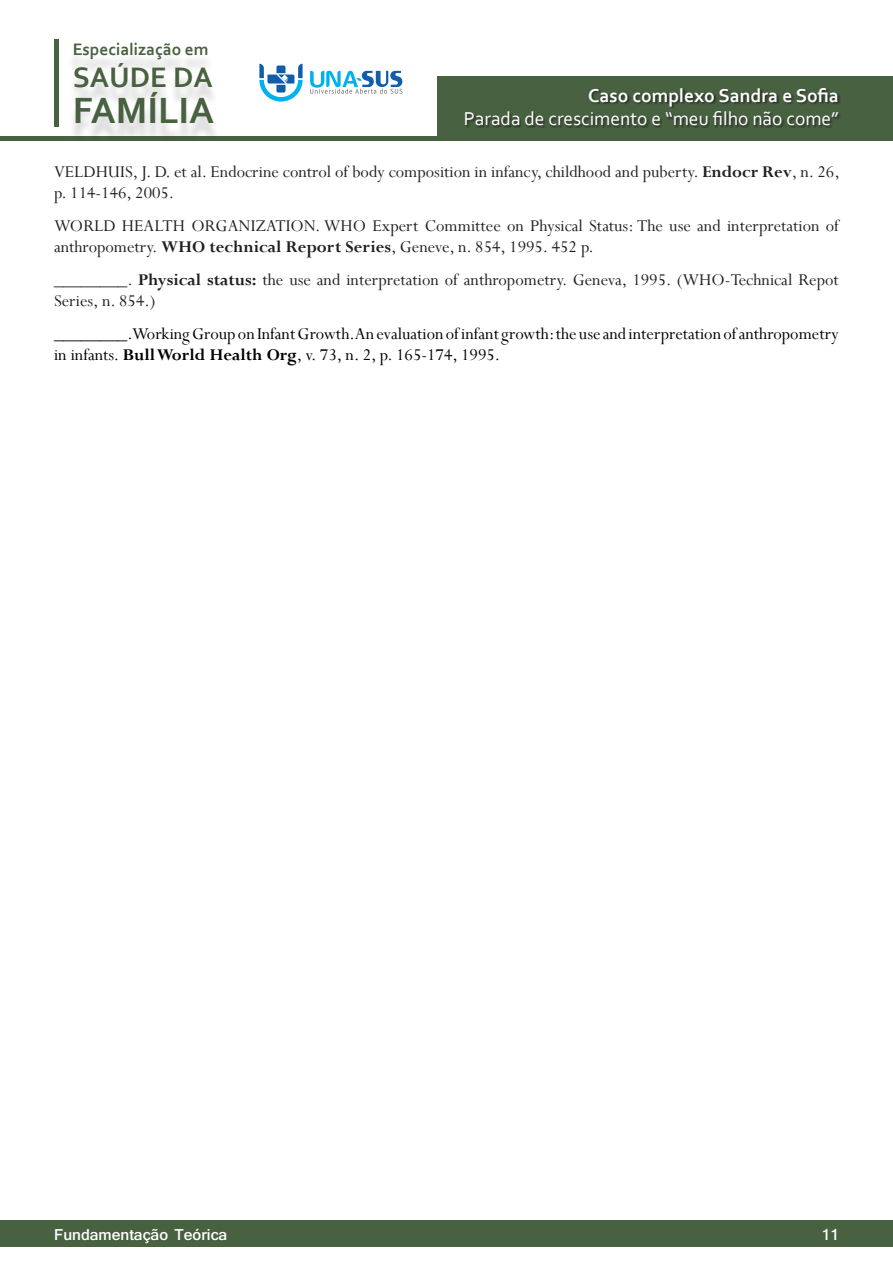
<style>
.page{position:relative;width:893px;height:1263px;background:#fff}
.page>*{position:absolute;margin:0;border:0;box-sizing:border-box;transform-origin:0 0}
.t1{font:700 38.25px "Corbel";color:#486141}
.t2{font:700 29.55px "Corbel";color:#486141}
.t3{font:19.5px "Corbel";color:#fff}
.t4{font:700 19.5px "Corbel";color:#fff}
.Referencia_Bibliogra{font:18.3px/20.7px "Perpetua";color:#231f20}
.Referencia_Bibliogra-2{font:18.3px/20.7px "Perpetua";color:#000}
.t5{font:700 17.4px "Corbel";color:#486141}
.t6{font:700 16.5px "Shruti";color:#fff}
.s1{font-weight:700}
</style>
<div class="page">
<div style="left:0;top:1220px;width:893px;height:27px;background:#486141"></div>
<hr style="left:0;top:136px;width:893px;height:4px;background:#486141">
<div style="left:438px;top:77px;width:455px;height:63px;background:#486141"></div>
<div style="left:465px;top:88px;width:377px;height:40px;background:#231f20;opacity:.75"></div>
<div style="left:54px;top:39px;width:5px;height:87px;background:#486141"></div>
<div style="left:67px;top:49px;width:153px;height:94px;background:#231f20;opacity:.2"></div>
<svg style="left:259px;top:64px;width:44px;height:38px"></svg>
<svg style="left:310px;top:71px;width:92px;height:23px"></svg>
<p class="t5" style="left:73px;top:38px;width:137px">Especialização em</p>
<h2 class="t2" style="left:73px;top:58px;width:142px">SAÚDE DA</h2>
<h1 class="t1" style="left:73px;top:87px;width:143px">FAMÍLIA</h1>
<p class="t4" style="left:588px;top:84px;width:252px">Caso complexo Sandra e Sofia</p>
<p class="t3" style="left:464px;top:107px;width:377px">Parada de crescimento e “meu filho não come”</p>
<p class="Referencia_Bibliogra" style="left:54px;top:161px;width:787px">VELDHUIS, J. D. et al. Endocrine control of body composition in infancy, childhood and puberty. <span class="s1">Endocr Rev</span>, n. 26, p. 114-146, 2005.</p>
<p class="Referencia_Bibliogra" style="left:54px;top:215px;width:786px">WORLD HEALTH ORGANIZATION. WHO Expert Committee on Physical Status: The use and interpretation of anthropometry. <span class="s1">WHO technical Report Series</span>, Geneve, n. 854, 1995. 452 p.</p>
<p class="Referencia_Bibliogra" style="left:54px;top:269px;width:786px">________. <span class="s1">Physical status:</span> the use and interpretation of anthropometry. Geneva, 1995. (WHO-Technical Repot<br>Series, n. 854.)</p>
<p class="Referencia_Bibliogra-2" style="left:54px;top:323px;width:786px">________. Working Group on Infant Growth. An evaluation of infant growth: the use and interpretation of anthropometry in infants. <span class="s1">Bull World Health Org</span>, v. 73, n. 2, p. 165-174, 1995.</p>
<p class="t6" style="left:54px;top:1225px;width:175px">Fundamentação Teórica</p>
<p class="t6" style="left:821px;top:1225px;width:19px">11</p>
</div>
